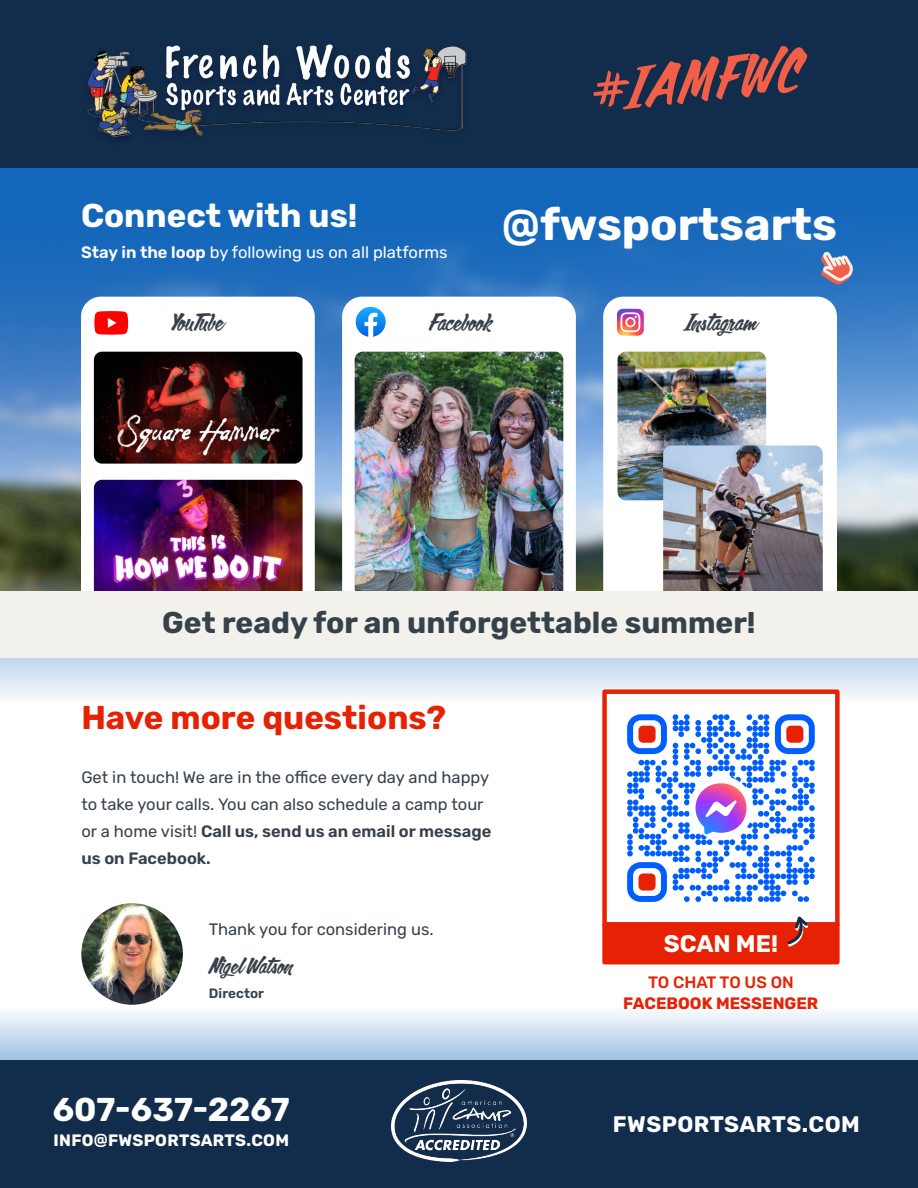
<style>
.page{position:relative;width:918px;height:1188px;background:#fff}
.page>*{position:absolute;margin:0;border:0;box-sizing:border-box;transform-origin:0 0}
.t1{font:54px "Calgary Script OT";color:#f15f49}
.t2{font:700 45px "Rubik";color:#fff}
.t3{font:700 33px "Rubik";color:#fff}
.t4{font:700 33px "Rubik";color:#e72204}
.t5{font:700 30px "Rubik";color:#37414b}
.t6{font:700 24px "Rubik";color:#fff}
.t7{font:22.5px "Calgary Script OT";color:#37414b}
.t8{font:700 22.5px "Rubik";letter-spacing:.02em;color:#fff}
.t9{font:21px "Calgary Script OT";color:#37414b}
.t10{font:16.5px/27px "Rubik";color:#37414b}
.t11{font:16.5px "Rubik";color:#fff}
.t12{font:700 16.5px "Rubik";letter-spacing:.02em;color:#fff}
.t13{font:700 16.5px "Rubik";color:#e72204}
.t14{font:500 16.5px "Rubik";color:#e72204}
.t15{font:600 13.5px "Rubik";color:#37414b}
.s1{font-weight:600}
</style>
<div class="page">
<img style="left:0;top:472px;width:918px;height:119px">
<img style="left:0;top:202px;width:918px;height:270px">
<div style="left:81px;top:297px;width:234px;height:343px;background:#fff;border-radius:20px"></div>
<div style="left:342px;top:297px;width:234px;height:343px;background:#fff;border-radius:20px"></div>
<div style="left:603px;top:297px;width:234px;height:343px;background:#fff;border-radius:20px"></div>
<div style="left:0;top:0;width:918px;height:202px;background:#1267bb"></div>
<div style="left:0;top:0;width:918px;height:168px;background:#122c4b"></div>
<img style="left:81px;top:903px;width:102px;height:102px;border-radius:50%">
<div style="left:0;top:1060px;width:918px;height:128px;background:#122c4b"></div>
<img style="left:391px;top:1080px;width:136px;height:82px">
<div style="left:602px;top:689px;width:238px;height:238px;background:#fff;border:4px solid #e72204"></div>
<svg style="left:627px;top:714px;width:188px;height:188px"></svg>
<div style="left:602px;top:922px;width:238px;height:42px;background:#e72204;border:4px solid #e72204"></div>
<svg style="left:785px;top:916px;width:26px;height:31px"></svg>
<img style="left:94px;top:480px;width:209px;height:111px">
<img style="left:94px;top:352px;width:209px;height:112px;border-radius:8px">
<svg style="left:94px;top:311px;width:34px;height:24px"></svg>
<img style="left:355px;top:352px;width:208px;height:239px">
<svg style="left:356px;top:307px;width:30px;height:30px"></svg>
<img style="left:618px;top:352px;width:148px;height:148px;border-radius:8px">
<img style="left:663px;top:445px;width:160px;height:162px;border-radius:8px">
<svg style="left:617px;top:309px;width:27px;height:27px"></svg>
<div style="left:0;top:591px;width:918px;height:67px;background:#f3f1ec"></div>
<svg style="left:818px;top:249px;width:38px;height:39px"></svg>
<img style="left:86px;top:44px;width:381px;height:94px">
<h3 class="t3" style="left:81px;top:197px;width:278px">Connect with us!</h3>
<p class="t11" style="left:81px;top:243px;width:368px"><span class="s1">Stay in the loop</span> by following us on all platforms</p>
<h1 class="t1" style="left:587px;top:73px;width:213px;rotate:-6deg">#IAMFWC</h1>
<h2 class="t2" style="left:502px;top:198px;width:337px">@fwsportsarts</h2>
<h3 class="t7" style="left:171px;top:314px;width:53px">YouTube</h3>
<h3 class="t7" style="left:429px;top:314px;width:64px">Facebook</h3>
<h3 class="t7" style="left:684px;top:314px;width:73px">Instagram</h3>
<h3 class="t5" style="left:162px;top:605px;width:595px">Get ready for an unforgettable summer!</h3>
<h3 class="t4" style="left:81px;top:698px;width:366px">Have more questions?</h3>
<p class="t10" style="left:81px;top:764px;width:411px">Get in touch! We are in the office every day and happy to take your calls. You can also schedule a camp tour or a home visit! <span class="s1">Call us, send us an email or message us on Facebook.</span></p>
<p class="t10" style="left:209px;top:916px;width:226px">Thank you for considering us.</p>
<p class="t9" style="left:209px;top:958px;width:85px">Nigel Watson</p>
<p class="t15" style="left:209px;top:985px;width:57px">Director</p>
<h3 class="t3" style="left:53px;top:1091px;width:239px">607-637-2267</h3>
<p class="t12" style="left:53px;top:1131px;width:237px">INFO@FWSPORTSARTS.COM</p>
<h3 class="t6" style="left:664px;top:930px;width:116px">SCAN ME!</h3>
<p class="t14" style="left:648px;top:973px;width:147px">TO CHAT TO US ON</p>
<p class="t13" style="left:623px;top:994px;width:197px">FACEBOOK MESSENGER</p>
<h3 class="t8" style="left:613px;top:1111px;width:248px">FWSPORTSARTS.COM</h3>
</div>
